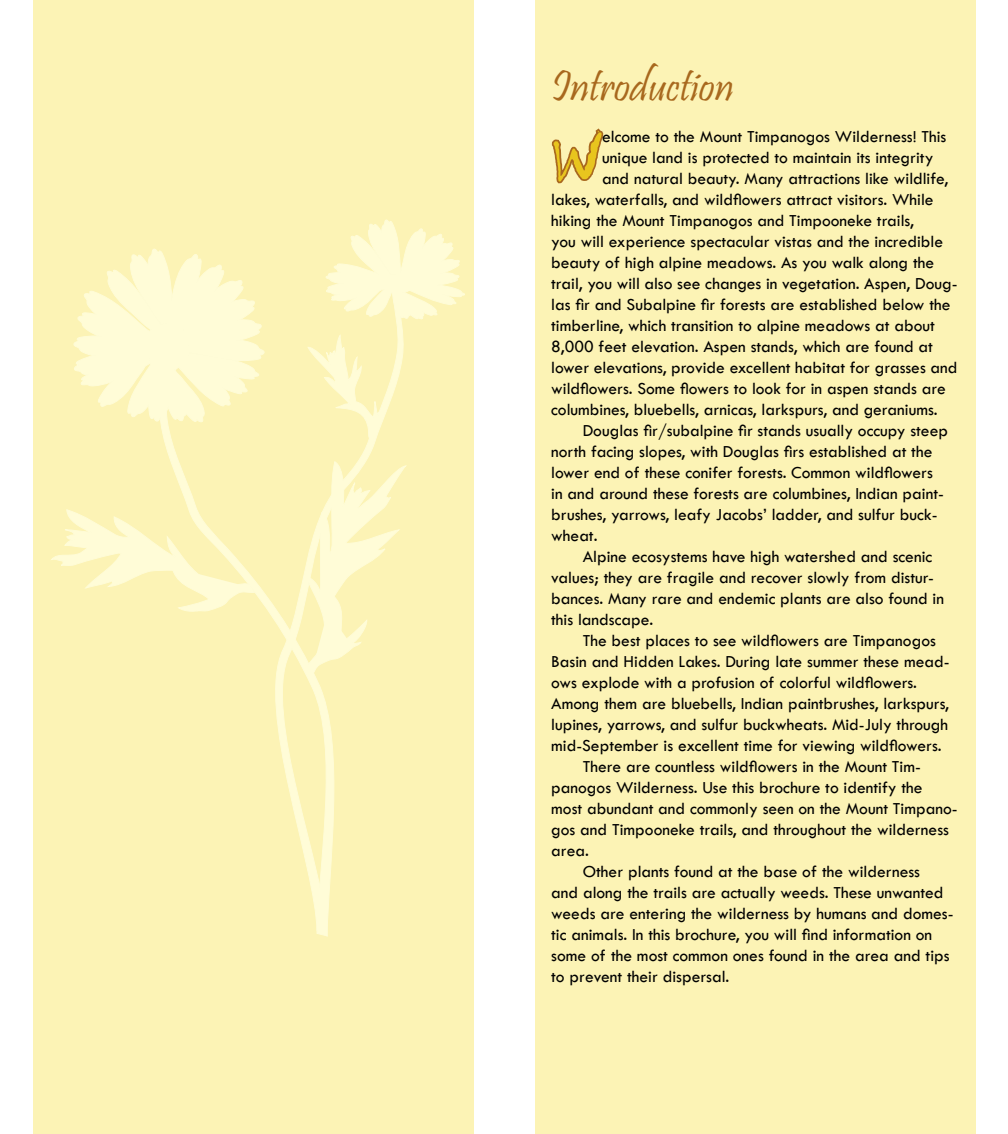
<style>
.page{position:relative;width:1008px;height:1134px;background:#fff}
.page>*{position:absolute;margin:0;border:0;box-sizing:border-box;transform-origin:0 0}
.Bode_Text_NO_INDENT{font:85.23px "Chiller";color:#e8c51e}
.Head1{font:45.5px "Pristina";color:#a8681e}
.Body_Text{font:17.5px/21px "Tw Cen";color:#000}
.Bode_Text_NO_INDENT-2{font:17.5px "Tw Cen";color:#000}
</style>
<div class="page">
<div style="left:535px;top:0;width:441px;height:1134px;background:#fcf3b5"></div>
<div style="left:33px;top:0;width:441px;height:1134px;background:#fcf3b5"></div>
<svg style="left:264px;top:319px;width:140px;height:142px"></svg>
<svg style="left:160px;top:353px;width:187px;height:584px"></svg>
<svg style="left:74px;top:248px;width:190px;height:174px"></svg>
<svg style="left:326px;top:219px;width:139px;height:100px"></svg>
<svg style="left:303px;top:461px;width:104px;height:218px"></svg>
<svg style="left:307px;top:334px;width:75px;height:107px"></svg>
<svg style="left:51px;top:509px;width:204px;height:104px"></svg>
<svg style="left:551px;top:128px;width:53px;height:56px"></svg>
<p class="Head1" style="left:551px;top:61px;width:184px">Introduction</p>
<p class="Bode_Text_NO_INDENT" style="left:551px;top:112px;width:52px">W</p>
<p class="Bode_Text_NO_INDENT-2" style="left:602px;top:126px;width:346px">elcome to the Mount Timpanogos Wilderness! This</p>
<p class="Bode_Text_NO_INDENT-2" style="left:602px;top:147px;width:333px">unique land is protected to maintain its integrity</p>
<p class="Bode_Text_NO_INDENT-2" style="left:602px;top:168px;width:347px">and natural beauty. Many attractions like wildlife,</p>
<p class="Bode_Text_NO_INDENT-2" style="left:551px;top:189px;width:384px">lakes, waterfalls, and wildflowers attract visitors. While</p>
<p class="Bode_Text_NO_INDENT-2" style="left:551px;top:210px;width:364px">hiking the Mount Timpanogos and Timpooneke trails,</p>
<p class="Bode_Text_NO_INDENT-2" style="left:551px;top:231px;width:393px">you will experience spectacular vistas and the incredible</p>
<p class="Bode_Text_NO_INDENT-2" style="left:551px;top:252px;width:385px">beauty of high alpine meadows. As you walk along the</p>
<p class="Bode_Text_NO_INDENT-2" style="left:551px;top:273px;width:408px">trail, you will also see changes in vegetation. Aspen, Doug-</p>
<p class="Bode_Text_NO_INDENT-2" style="left:551px;top:294px;width:401px">las fir and Subalpine fir forests are established below the</p>
<p class="Bode_Text_NO_INDENT-2" style="left:551px;top:315px;width:385px">timberline, which transition to alpine meadows at about</p>
<p class="Bode_Text_NO_INDENT-2" style="left:551px;top:336px;width:383px">8,000 feet elevation. Aspen stands, which are found at</p>
<p class="Bode_Text_NO_INDENT-2" style="left:551px;top:357px;width:408px">lower elevations, provide excellent habitat for grasses and</p>
<p class="Bode_Text_NO_INDENT-2" style="left:551px;top:378px;width:396px">wildflowers. Some flowers to look for in aspen stands are</p>
<p class="Bode_Text_NO_INDENT-2" style="left:551px;top:399px;width:388px">columbines, bluebells, arnicas, larkspurs, and geraniums.</p>
<p class="Body_Text" style="left:551px;top:420px;width:398px;text-indent:32px">Douglas fir/subalpine fir stands usually occupy steep north facing slopes, with Douglas firs established at the lower end of these conifer forests. Common wildflowers in and around these forests are columbines, Indian paint&shy;brushes, yarrows, leafy Jacobs’ ladder, and sulfur buck&shy;wheat.</p>
<p class="Body_Text" style="left:551px;top:546px;width:394px;text-indent:32px">Alpine ecosystems have high watershed and scenic values; they are fragile and recover slowly from distur&shy;bances. Many rare and endemic plants are also found in this landscape.</p>
<p class="Body_Text" style="left:551px;top:630px;width:400px;text-indent:32px">The best places to see wildflowers are Timpanogos Basin and Hidden Lakes. During late summer these mead&shy;ows explode with a profusion of colorful wildflowers.<br>Among them are bluebells, Indian paintbrushes, larkspurs, lupines, yarrows, and sulfur buckwheats. Mid-July through mid-September is excellent time for viewing wildflowers.</p>
<p class="Body_Text" style="left:551px;top:756px;width:408px;text-indent:32px">There are countless wildflowers in the Mount Tim&shy;panogos Wilderness. Use this brochure to identify the most abundant and commonly seen on the Mount Timpano&shy;gos and Timpooneke trails, and throughout the wilderness area.</p>
<p class="Body_Text" style="left:551px;top:861px;width:404px;text-indent:32px">Other plants found at the base of the wilderness<br>and along the trails are actually weeds. These unwanted weeds are entering the wilderness by humans and domes&shy;tic animals. In this brochure, you will find information on some of the most common ones found in the area and tips to prevent their dispersal.</p>
</div>
